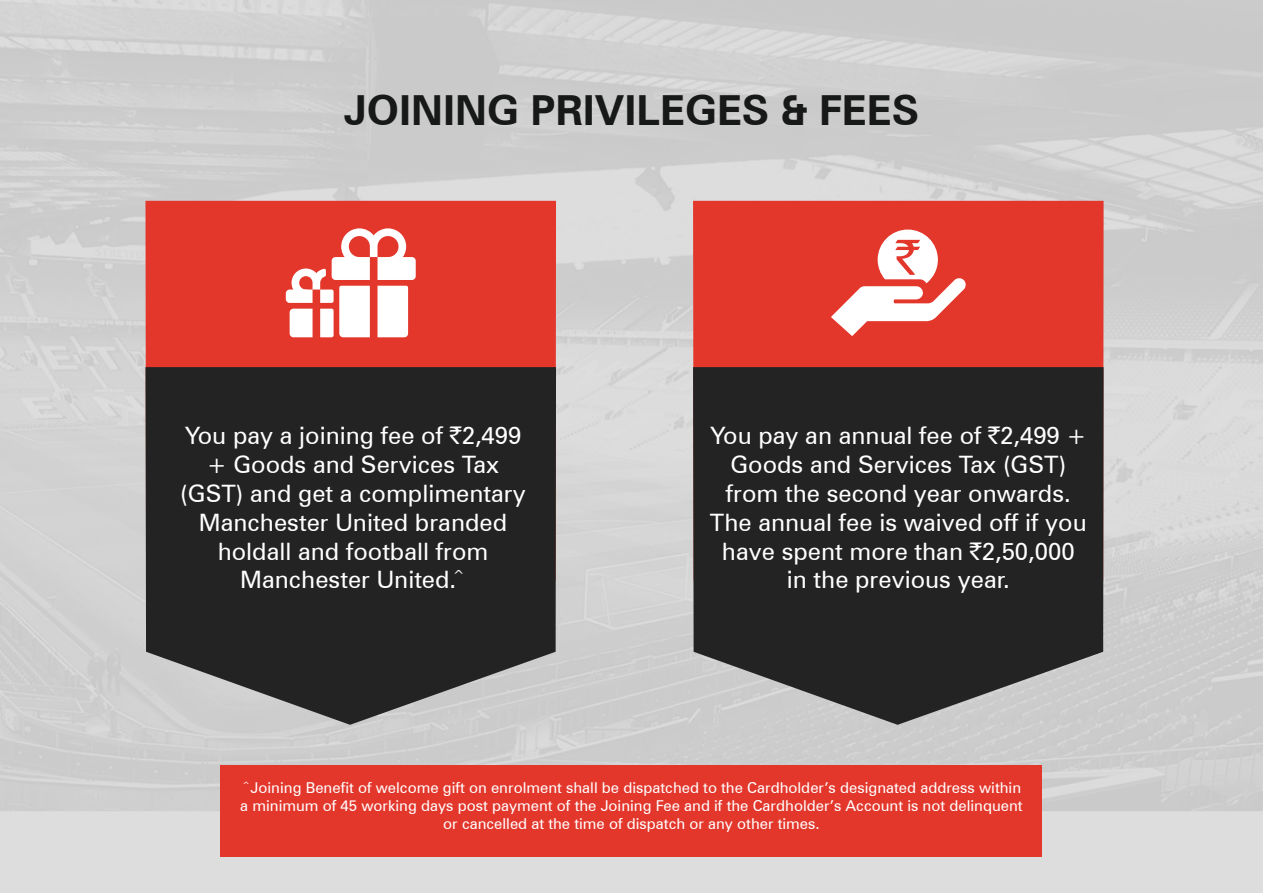
<style>
.page{position:relative;width:1263px;height:893px;background:#fff}
.page>*{position:absolute;margin:0;border:0;box-sizing:border-box;transform-origin:0 0}
.t1{font:700 41.4px "Zurich BT";color:#171818}
.t2{font:24px/28.8px "Zurich BT";color:#fff;text-align:center}
.t3{font:15px/18px "Zurich BT";color:#fff;text-align:center}
.s1{font-family:"Rupee Foradian"}
</style>
<div class="page">
<img style="left:0;top:0;width:1263px;height:893px">
<div style="left:145px;top:201px;width:411px;height:166px;background:#e3372c"></div>
<div style="left:693px;top:201px;width:410px;height:166px;background:#e3372c"></div>
<svg style="left:145px;top:367px;width:411px;height:358px;background:#353535"></svg>
<svg style="left:693px;top:367px;width:410px;height:358px;background:#343434"></svg>
<div style="left:221px;top:765px;width:821px;height:91px;background:#e3372c"></div>
<svg style="left:831px;top:230px;width:135px;height:106px"></svg>
<svg style="left:286px;top:228px;width:130px;height:109px"></svg>
<h1 class="t1" style="left:344px;top:85px;width:576px">JOINING PRIVILEGES &amp; FEES</h1>
<p class="t2" style="left:180px;top:421px;width:347px">You pay a joining fee of <span class="s1">`</span>2,499 + Goods and Services Tax (GST) and get a complimentary<br>Manchester United branded holdall and football from<br>Manchester United.<sup>^</sup></p>
<p class="t2" style="left:710px;top:421px;width:378px">You pay an annual fee of <span class="s1">`</span>2,499 +<br>Goods and Services Tax (GST) from the second year onwards.<br>The annual fee is waived off if you have spent more than <span class="s1">`</span>2,50,000 in the previous year.</p>
<p class="t3" style="left:240px;top:779px;width:784px"><sup>^</sup>Joining Benefit of welcome gift on enrolment shall be dispatched to the Cardholder’s designated address within a minimum of 45 working days post payment of the Joining Fee and if the Cardholder’s Account is not delinquent or cancelled at the time of dispatch or any other times.</p>
</div>
